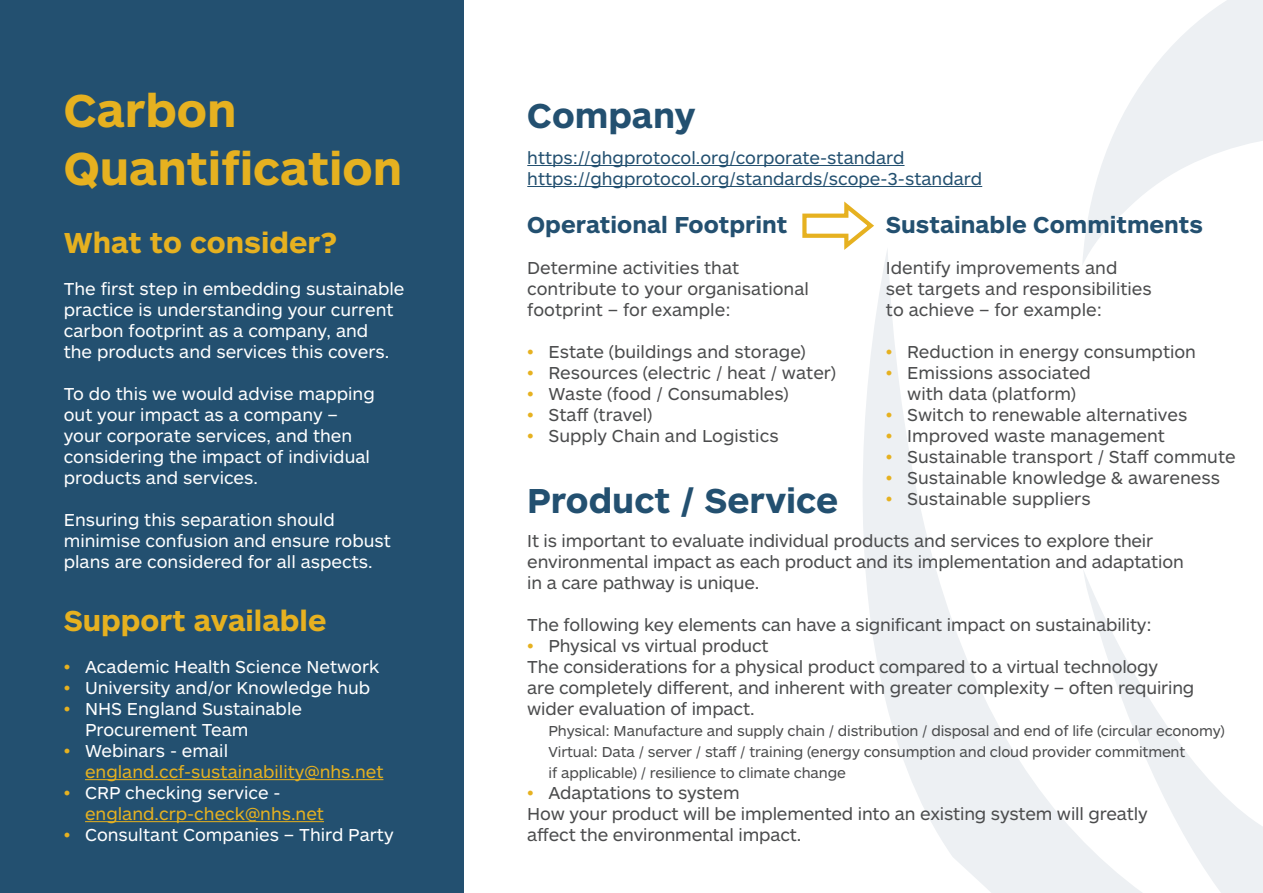
<style>
.page{position:relative;width:1263px;height:893px;background:#fff}
.page>*{position:absolute;margin:0;border:0;box-sizing:border-box;transform-origin:0 0}
.t1{font:700 48px/57.6px "ARS Maquette";color:#e6b120}
.t2{font:700 36px "ARS Maquette";color:#235070}
.t3{font:700 30px "ARS Maquette";color:#e6b120}
.t4{font:700 24px "ARS Maquette";color:#235070}
.t5{font:18px/21px "ARS Maquette";letter-spacing:-.01em;color:#4b4c4d}
.t6{font:18px/21px "ARS Maquette";color:#fff}
.t7{font:18px/21px "ARS Maquette";color:#e6b120}
.t8{font:18px "ARS Maquette";color:#235070}
.t9{font:15px/21px "ARS Maquette";letter-spacing:-.01em;color:#4b4c4d}
.s1{color:#e6b120}
.s2{color:#fff}
</style>
<div class="page">
<svg style="left:863px;top:249px;width:166px;height:644px"></svg>
<svg style="left:1082px;top:0;width:181px;height:265px"></svg>
<svg style="left:1029px;top:775px;width:54px;height:118px;fill:#edf0f3"></svg>
<svg style="left:1083px;top:570px;width:180px;height:323px"></svg>
<div style="left:0;top:0;width:463px;height:893px;background:#235070"></div>
<hr style="left:85px;top:779px;width:298px;height:1px;background:#e6b120">
<hr style="left:85px;top:821px;width:239px;height:1px;background:#e6b120">
<hr style="left:527px;top:165px;width:377px;height:1px;background:#235070">
<hr style="left:527px;top:186px;width:455px;height:1px;background:#235070">
<svg style="left:802px;top:201px;width:75px;height:50px"></svg>
<p class="t1" style="left:64px;top:79px;width:340px">Carbon<br>Quantification</p>
<p class="t3" style="left:64px;top:223px;width:275px">What to consider?</p>
<p class="t6" style="left:64px;top:277px;width:342px">The first step in embedding sustainable practice is understanding your current carbon footprint as a company, and<br>the products and services this covers.</p>
<p class="t6" style="left:64px;top:382px;width:312px">To do this we would advise mapping out your impact as a company – your corporate services, and then considering the impact of individual products and services.</p>
<p class="t6" style="left:64px;top:508px;width:329px">Ensuring this separation should minimise confusion and ensure robust plans are considered for all aspects.</p>
<p class="t3" style="left:64px;top:601px;width:264px">Support available</p>
<p class="t6" style="left:64px;top:655px;width:317px"><span class="s1">•</span> Academic Health Science Network</p>
<p class="t6" style="left:64px;top:676px;width:308px"><span class="s1">•</span> University and/or Knowledge hub</p>
<p class="t6" style="left:85px;top:697px;width:218px;text-indent:-21px"><span class="s1">•</span> NHS England Sustainable<br>Procurement Team</p>
<p class="t7" style="left:85px;top:739px;width:300px;text-indent:-21px">• <span class="s2">Webinars - email </span>england.ccf-sustainability@nhs.net</p>
<p class="t7" style="left:85px;top:781px;width:240px;text-indent:-21px">• <span class="s2">CRP checking service - </span>england.crp-check@nhs.net</p>
<p class="t6" style="left:64px;top:823px;width:331px"><span class="s1">•</span> Consultant Companies – Third Party</p>
<p class="t2" style="left:527px;top:92px;width:170px">Company</p>
<p class="t8" style="left:527px;top:146px;width:379px">https://ghgprotocol.org/corporate-standard</p>
<p class="t8" style="left:527px;top:167px;width:456px">https://ghgprotocol.org/standards/scope-3-standard</p>
<p class="t4" style="left:527px;top:209px;width:262px">Operational Footprint</p>
<p class="t5" style="left:527px;top:256px;width:283px">Determine activities that contribute to your organisational footprint – for example:</p>
<p class="t5" style="left:527px;top:340px;width:280px"><span class="s1">•</span> Estate (buildings and storage)</p>
<p class="t5" style="left:527px;top:361px;width:310px"><span class="s1">•</span> Resources (electric / heat / water)</p>
<p class="t5" style="left:527px;top:382px;width:263px"><span class="s1">•</span> Waste (food / Consumables)</p>
<p class="t5" style="left:527px;top:403px;width:127px"><span class="s1">•</span> Staff (travel)</p>
<p class="t5" style="left:527px;top:424px;width:253px"><span class="s1">•</span> Supply Chain and Logistics</p>
<p class="t4" style="left:886px;top:209px;width:319px">Sustainable Commitments</p>
<p class="t5" style="left:886px;top:256px;width:267px">Identify improvements and<br>set targets and responsibilities to achieve – for example:</p>
<p class="t5" style="left:886px;top:340px;width:312px"><span class="s1">•</span> Reduction in energy consumption</p>
<p class="t5" style="left:886px;top:361px;width:207px;text-align:center"><span class="s1">•</span> Emissions associated with data (platform)</p>
<p class="t5" style="left:886px;top:403px;width:303px"><span class="s1">•</span> Switch to renewable alternatives</p>
<p class="t5" style="left:886px;top:424px;width:281px"><span class="s1">•</span> Improved waste management</p>
<p class="t5" style="left:886px;top:445px;width:351px"><span class="s1">•</span> Sustainable transport / Staff commute</p>
<p class="t5" style="left:886px;top:466px;width:336px"><span class="s1">•</span> Sustainable knowledge &amp; awareness</p>
<p class="t5" style="left:886px;top:487px;width:206px"><span class="s1">•</span> Sustainable suppliers</p>
<p class="t2" style="left:527px;top:477px;width:312px">Product / Service</p>
<p class="t5" style="left:527px;top:529px;width:658px">It is important to evaluate individual products and services to explore their environmental impact as each product and its implementation and adaptation in a care pathway is unique.</p>
<p class="t5" style="left:527px;top:613px;width:626px">The following key elements can have a significant impact on sustainability:</p>
<p class="t5" style="left:527px;top:634px;width:243px"><span class="s1">•</span> Physical vs virtual product</p>
<p class="t5" style="left:527px;top:655px;width:668px">The considerations for a physical product compared to a virtual technology<br>are completely different, and inherent with greater complexity – often requiring wider evaluation of impact.</p>
<p class="t9" style="left:549px;top:719px;width:678px">Physical: Manufacture and supply chain / distribution / disposal and end of life (circular economy)</p>
<p class="t9" style="left:549px;top:740px;width:638px">Virtual: Data / server / staff / training (energy consumption and cloud provider commitment if applicable) / resilience to climate change</p>
<p class="t5" style="left:527px;top:781px;width:214px"><span class="s1">•</span> Adaptations to system</p>
<p class="t5" style="left:527px;top:802px;width:622px">How your product will be implemented into an existing system will greatly affect the environmental impact.</p>
</div>
